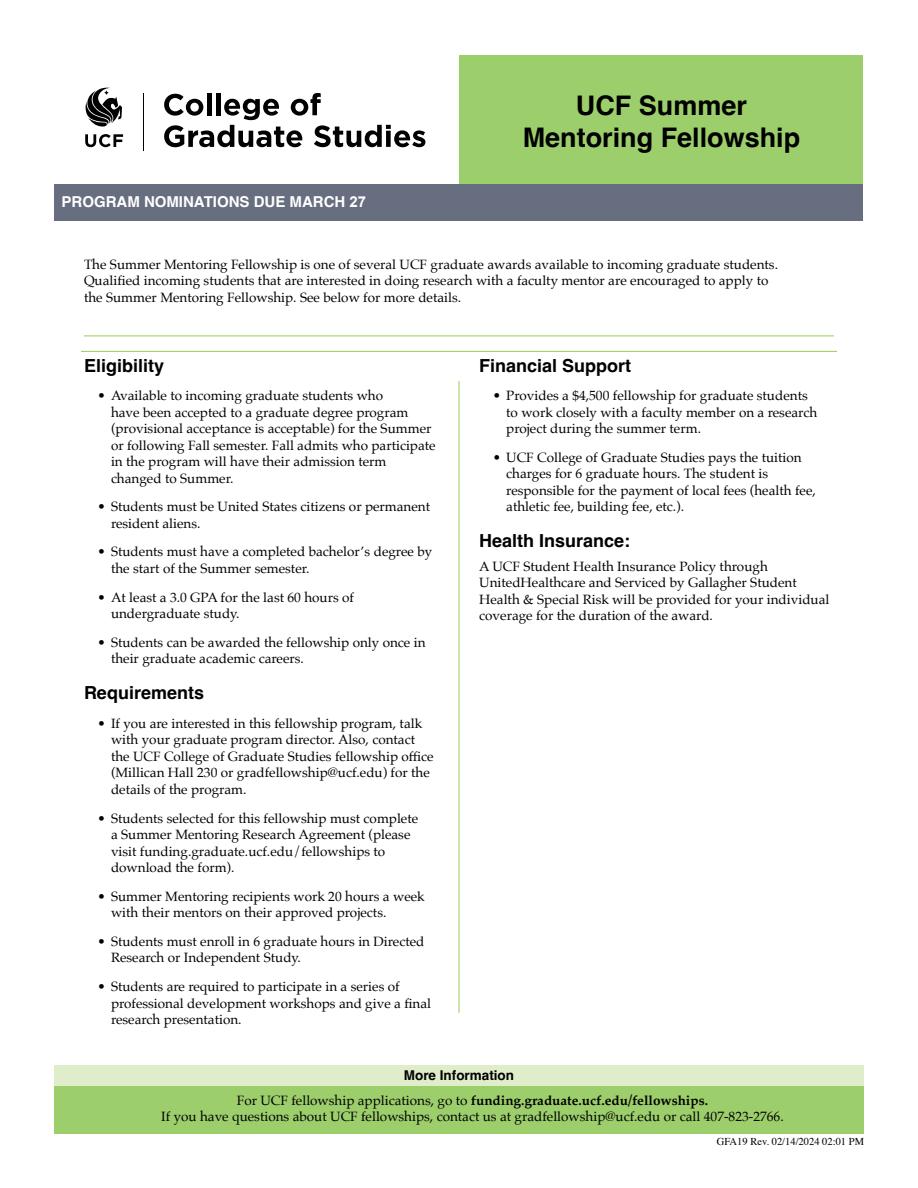
<style>
.page{position:relative;width:918px;height:1188px;background:#fff}
.page>*{position:absolute;margin:0;border:0;box-sizing:border-box;transform-origin:0 0}
.t1{font:700 27px "Helvetica";color:#000}
.Heading_2{font:700 18px "Helvetica";color:#000}
.t2{font:700 15px "Helvetica";color:#fff}
.Heading_with_Rule{font:13.5px/16.5px "Palatino";color:#000}
.Body_Text{font:13.5px/16.5px "Palatino";color:#000}
.Body_Text-2{font:700 13.5px "Palatino";color:#000}
.t3{font:700 13.5px "Helvetica";color:#000}
.t4{font:10.5px "Times";color:#000}
.s1{font-family:"Arial"}
.s2{font-weight:400}
</style>
<div class="page">
<hr style="left:143px;top:93px;width:1px;height:58px;background:#010101">
<svg style="left:85px;top:134px;width:38px;height:13px"></svg>
<svg style="left:86px;top:88px;width:36px;height:39px"></svg>
<svg style="left:164px;top:93px;width:261px;height:54px"></svg>
<div style="left:460px;top:55px;width:403px;height:129px;background:#9dce6c"></div>
<div style="left:55px;top:184px;width:808px;height:36px;background:#676e7f"></div>
<hr style="left:84px;top:336px;width:750px;height:1px;background:#9ccc58">
<hr style="left:81px;top:351px;width:756px;height:1px;background:#9ccc58">
<div style="left:54px;top:1071px;width:810px;height:63px;background:#9dce6c"></div>
<div style="left:54px;top:1065px;width:810px;height:20px;background:#dfedca"></div>
<hr style="left:459px;top:381px;width:1px;height:632px;background:#9ccc58">
<p class="t2" style="left:62px;top:193px;width:306px">PROGRAM NOMINATIONS DUE MARCH <span class="s1">27</span></p>
<p class="t1" style="left:576px;top:89px;width:173px">UCF Summer</p>
<p class="t1" style="left:523px;top:121px;width:279px">Mentoring Fellowship</p>
<p class="Heading_with_Rule" style="left:84px;top:256px;width:696px">The Summer Mentoring Fellowship is one of several UCF graduate awards available to incoming graduate students.<br>Qualified incoming students that are interested in doing research with a faculty mentor are encouraged to apply to the Summer Mentoring Fellowship. See below for more details.</p>
<p class="Heading_2" style="left:84px;top:354px;width:82px">Eligibility</p>
<p class="Heading_with_Rule" style="left:111px;top:387px;width:326px;text-indent:-14px">• Available to incoming graduate students who<br>have been accepted to a graduate degree program (provisional acceptance is acceptable) for the Summer or following Fall semester. Fall admits who participate in the program will have their admission term changed to Summer.</p>
<p class="Heading_with_Rule" style="left:111px;top:498px;width:321px;text-indent:-14px">• Students must be United States citizens or permanent resident aliens.</p>
<p class="Heading_with_Rule" style="left:111px;top:544px;width:323px;text-indent:-14px">• Students must have a completed bachelor’s degree by the start of the Summer semester.</p>
<p class="Heading_with_Rule" style="left:111px;top:589px;width:245px;text-indent:-14px">• At least a 3.0 GPA for the last 60 hours of undergraduate study.</p>
<p class="Heading_with_Rule" style="left:111px;top:634px;width:316px;text-indent:-14px">• Students can be awarded the fellowship only once in their graduate academic careers.</p>
<p class="Heading_2" style="left:84px;top:682px;width:122px">Requirements</p>
<p class="Heading_with_Rule" style="left:111px;top:715px;width:324px;text-indent:-14px">• If you are interested in this fellowship program, talk with your graduate program director. Also, contact the UCF College of Graduate Studies fellowship office (Millican Hall 230 or gradfellowship@ucf.edu) for the details of the program.</p>
<p class="Heading_with_Rule" style="left:111px;top:810px;width:309px;text-indent:-14px">• Students selected for this fellowship must complete a Summer Mentoring Research Agreement (please visit funding.graduate.ucf.edu/fellowships to download the form).</p>
<p class="Heading_with_Rule" style="left:111px;top:888px;width:315px;text-indent:-14px">• Summer Mentoring recipients work 20 hours a week with their mentors on their approved projects.</p>
<p class="Heading_with_Rule" style="left:111px;top:933px;width:315px;text-indent:-14px">• Students must enroll in 6 graduate hours in Directed<br>Research or Independent Study.</p>
<p class="Heading_with_Rule" style="left:111px;top:978px;width:322px;text-indent:-14px">• Students are required to participate in a series of professional development workshops and give a final research presentation.</p>
<p class="Heading_2" style="left:479px;top:354px;width:154px">Financial Support</p>
<p class="Heading_with_Rule" style="left:506px;top:387px;width:312px;text-indent:-14px">• Provides a $4,500 fellowship for graduate students to work closely with a faculty member on a research project during the summer term.</p>
<p class="Heading_with_Rule" style="left:506px;top:449px;width:311px;text-indent:-14px">• UCF College of Graduate Studies pays the tuition charges for 6 graduate hours. The student is responsible for the payment of local fees (health fee, athletic fee, building fee, etc.).</p>
<p class="Heading_2" style="left:479px;top:530px;width:153px">Health Insurance:</p>
<p class="Body_Text" style="left:479px;top:558px;width:352px">A UCF Student Health Insurance Policy through UnitedHealthcare and Serviced by Gallagher Student Health &amp; Special Risk will be provided for your individual coverage for the duration of the award.</p>
<p class="t3" style="left:404px;top:1067px;width:112px">More Information</p>
<p class="Body_Text-2" style="left:237px;top:1088px;width:473px"><span class="s2">For UCF fellowship applications, go to</span> funding.graduate.ucf.edu/fellowships.</p>
<p class="Body_Text" style="left:161px;top:1108px;width:624px">If you have questions about UCF fellowships, contact us at gradfellowship@ucf.edu or call 407-823-2766.</p>
<p class="t4" style="left:717px;top:1131px;width:149px">GFA19 Rev. 02/14/2024 02:01 PM</p>
</div>
